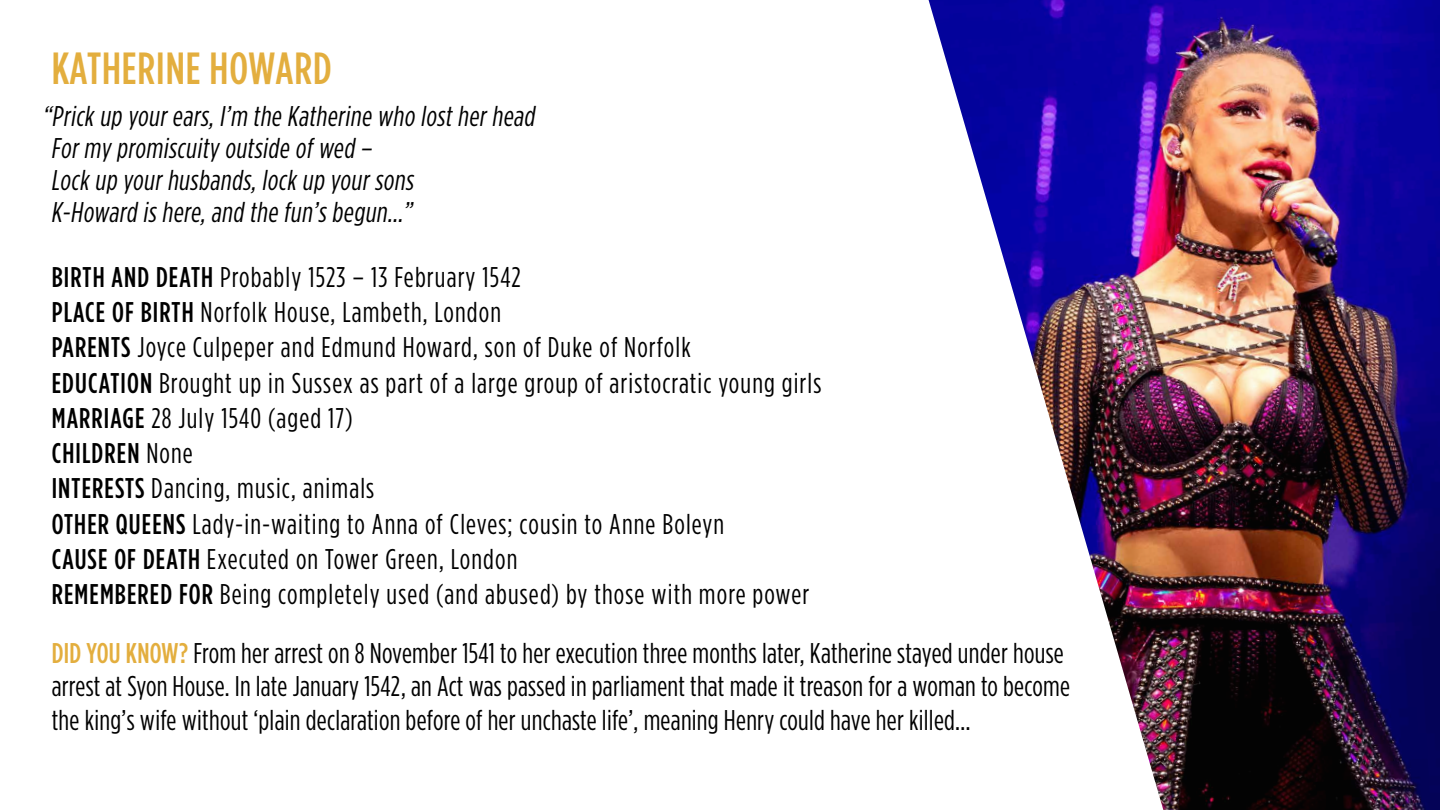
<style>
.page{position:relative;width:1440px;height:810px;background:#fff}
.page>*{position:absolute;margin:0;border:0;box-sizing:border-box;transform-origin:0 0}
.t1{font:500 45px "Gotham Condensed";letter-spacing:.02em;color:#e3ae3e}
.t2{font:28.5px/35.2px "Gotham Condensed";letter-spacing:.025em;color:#000}
.t3{font:italic 28.5px/32.2px "Gotham Condensed";color:#000}
.s1{font-weight:500}
.s2{font-weight:500;color:#e3ae3e}
</style>
<div class="page">
<img style="left:929px;top:0;width:511px;height:810px">
<h1 class="t1" style="left:52px;top:44px;width:281px">KATHERINE HOWARD</h1>
<p class="t3" style="left:51px;top:99px;width:490px;text-indent:-9px">“Prick up yourears,I’m the Katherine who lostherhead Formy promiscuity outside ofwed –<br>Lock up yourhusbands,lock up yoursons<br>K-Howard is here,and the fun’s begun…”</p>
<p class="t2" style="left:52px;top:259px;width:771px"><span class="s1">BIRTH AND DEATH</span> Probably 1523 – 13 February 1542<br><span class="s1">PLACE OF BIRTH</span> Norfolk House, Lambeth, London<br><span class="s1">PARENTS</span> Joyce Culpeper and Edmund Howard, son of Duke of Norfolk<br><span class="s1">EDUCATION</span> Brought up in Sussex as part of a large group of aristocratic young girls <span class="s1">MARRIAGE</span> 28 July 1540 (aged 17)<br><span class="s1">CHILDREN</span> None<br><span class="s1">INTERESTS</span> Dancing, music, animals<br><span class="s1">OTHER QUEENS</span> Lady-in-waiting to Anna of Cleves; cousin to Anne Boleyn<br><span class="s1">CAUSE OF DEATH</span> Executed on Tower Green, London<br><span class="s1">REMEMBERED FOR</span> Being completely used (and abused) by those with more power</p>
<p class="t2" style="left:52px;top:635px;width:1020px;line-height:33.8px"><span class="s2">DID YOU KNOW?</span> From her arrest on 8 November 1541 to her execution three months later, Katherine stayed under house arrest at Syon House. In late January 1542, an Act was passed in parliament that made it treason for a woman to become the king’s wife without ‘plain declaration before of her unchaste life’, meaning Henry could have her killed…</p>
</div>
